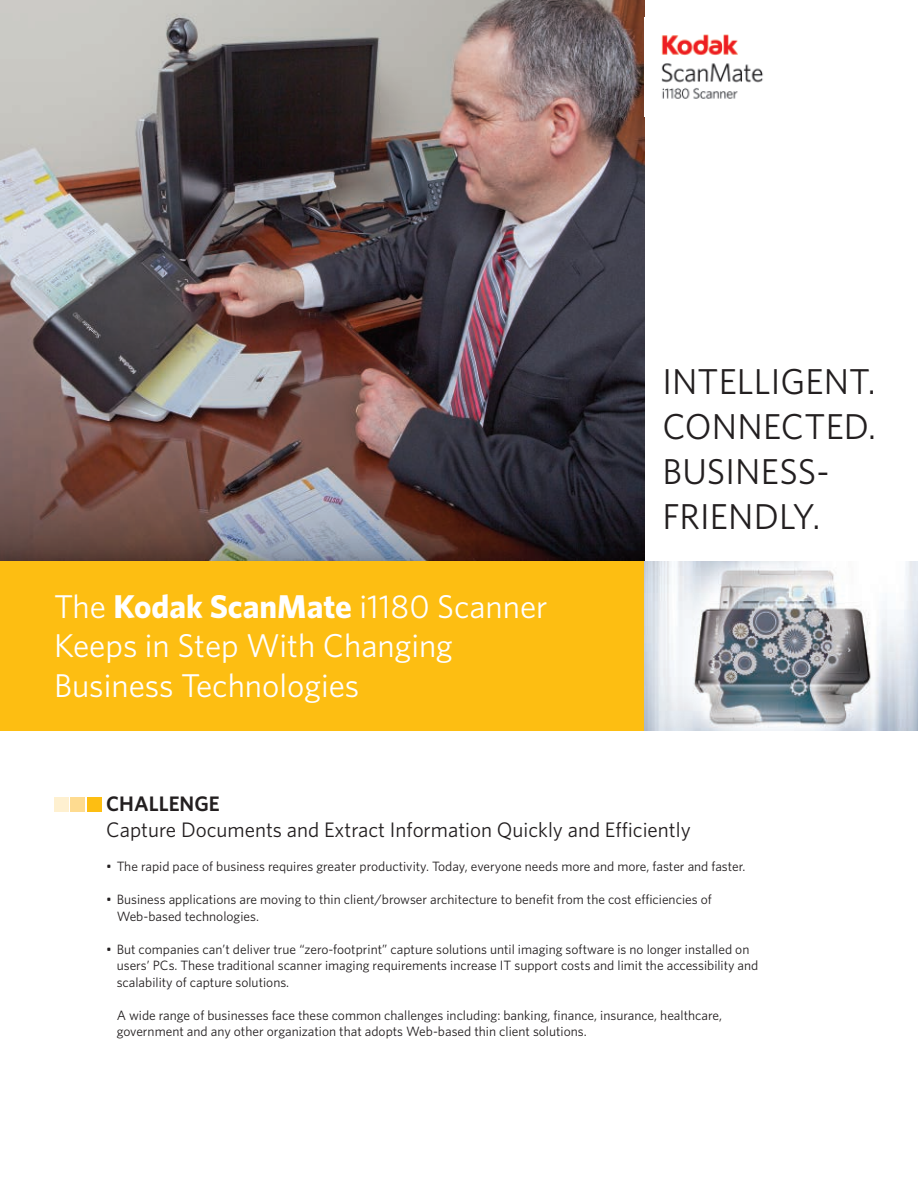
<style>
.page{position:relative;width:918px;height:1188px;background:#fff}
.page>*{position:absolute;margin:0;border:0;box-sizing:border-box;transform-origin:0 0}
.t1{font:36px/45px "Whitney K";letter-spacing:.005em;color:#231f20}
.t2{font:33px/39.6px "Whitney K";color:#fff}
.t3{font:21px "Whitney K";color:#231f20}
.t4{font:600 21px "Whitney K";color:#231f20}
.t5{font:13.5px/16.5px "Whitney K";color:#231f20}
.s1{font-weight:700}
</style>
<div class="page">
<img style="left:0;top:0;width:644px;height:562px">
<div style="left:0;top:562px;width:644px;height:169px;background:#fdbe12"></div>
<div style="left:87px;top:797px;width:14px;height:15px;background:#fdbe12"></div>
<div style="left:71px;top:797px;width:14px;height:15px;background:#fedb90"></div>
<div style="left:55px;top:797px;width:14px;height:15px;background:#fef0d0"></div>
<img style="left:661px;top:34px;width:102px;height:65px">
<img style="left:644px;top:562px;width:274px;height:169px">
<p class="t2" style="left:54px;top:586px;width:495px">The <span class="s1">Kodak ScanMate</span> i1180 Scanner<br>Keeps in Step With Changing<br>Business Technologies</p>
<p class="t1" style="left:662px;top:359px;width:215px">INTELLIGENT.</p>
<p class="t1" style="left:662px;top:404px;width:215px">CONNECTED.<br>BUSINESS-<br>FRIENDLY.</p>
<p class="t4" style="left:106px;top:791px;width:115px">CHALLENGE</p>
<p class="t3" style="left:106px;top:817px;width:586px">Capture Documents and Extract Information Quickly and Efficiently</p>
<p class="t5" style="left:106px;top:858px;width:641px">• The rapid pace of business requires greater productivity. Today, everyone needs more and more, faster and faster.</p>
<p class="t5" style="left:117px;top:891px;width:597px;text-indent:-10px">• Business applications are moving to thin client/browser architecture to benefit from the cost efficiencies of<br>Web-based technologies.</p>
<p class="t5" style="left:117px;top:940px;width:643px;text-indent:-10px">• But companies can’t deliver true “zero-footprint” capture solutions until imaging software is no longer installed on users’ PCs. These traditional scanner imaging requirements increase IT support costs and limit the accessibility and scalability of capture solutions.</p>
<p class="t5" style="left:117px;top:1006px;width:607px">A wide range of businesses face these common challenges including: banking, finance, insurance, healthcare, government and any other organization that adopts Web-based thin client solutions.</p>
</div>
